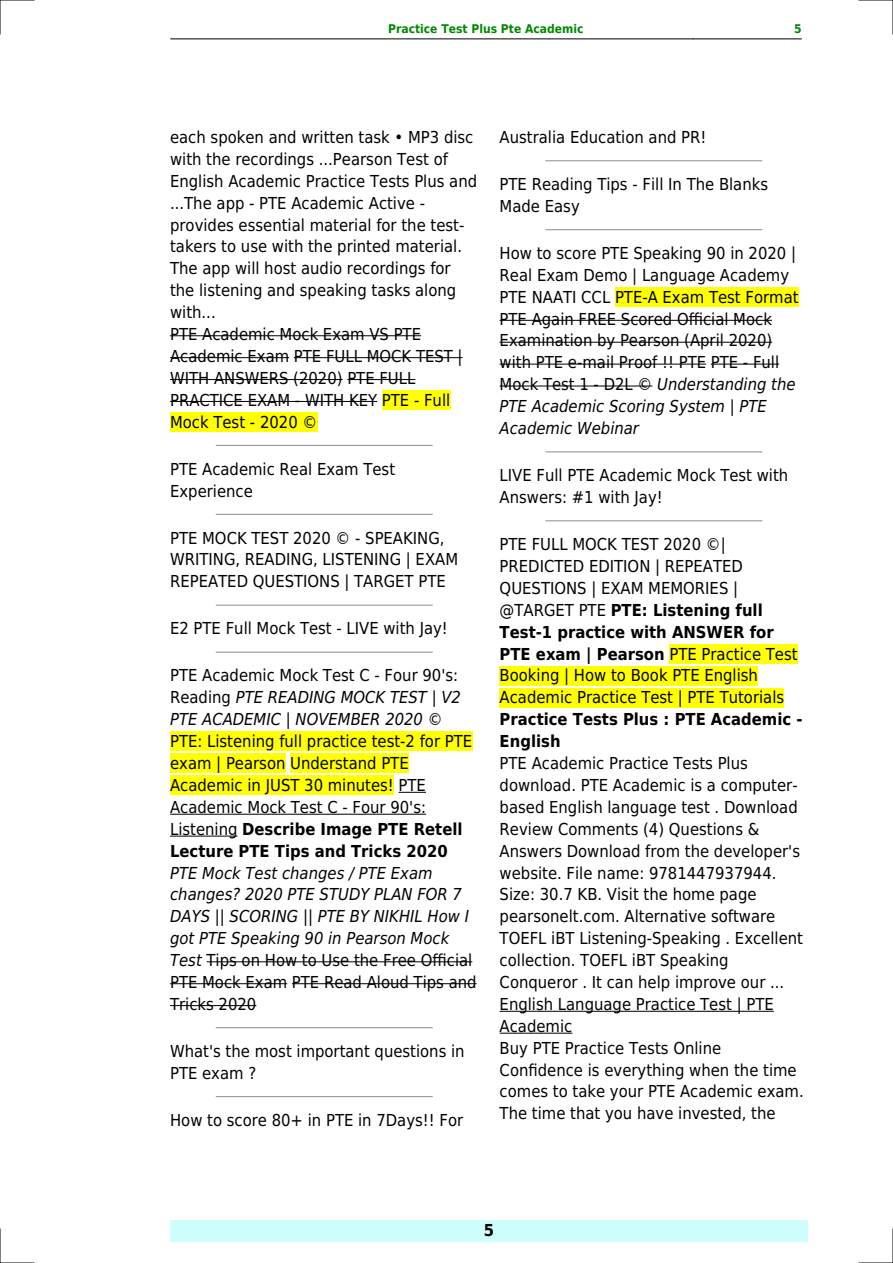
<style>
.page{position:relative;width:893px;height:1263px;background:#fff}
.page>*{position:absolute;margin:0;border:0;box-sizing:border-box;transform-origin:0 0}
.t1{font:16.5px/21.9px "DejaVu Sans Condensed";color:#000}
.t2{font:italic 16.5px/21.9px "DejaVu Sans Condensed";color:#000}
.t3{font:700 16.5px/21.9px "DejaVu Sans Condensed";color:#000}
.t4{font:700 12px "DejaVu Sans Condensed";color:#080}
.s1{font-style:normal}
.s2{font-weight:700}
.s3{font-style:italic}
</style>
<div class="page">
<hr style="left:170px;top:39px;width:108px;height:1px;background:#000">
<hr style="left:279px;top:39px;width:414px;height:1px;background:#000">
<hr style="left:693px;top:39px;width:108px;height:1px;background:#000">
<div style="left:170px;top:1220px;width:638px;height:22px;background:#cffffc"></div>
<hr style="left:170px;top:335px;width:251px;height:1px;background:#000">
<hr style="left:170px;top:357px;width:119px;height:1px;background:#000">
<hr style="left:294px;top:357px;width:169px;height:1px;background:#000">
<hr style="left:170px;top:379px;width:173px;height:1px;background:#000">
<hr style="left:347px;top:379px;width:68px;height:1px;background:#000">
<hr style="left:170px;top:401px;width:207px;height:1px;background:#000">
<div style="left:382px;top:390px;width:68px;height:20px;background:#ff0"></div>
<div style="left:170px;top:412px;width:147px;height:19px;background:#ff0"></div>
<hr style="left:216px;top:445px;width:216px;height:1px;background:#999">
<hr style="left:216px;top:514px;width:216px;height:1px;background:#999">
<hr style="left:216px;top:605px;width:216px;height:1px;background:#999">
<hr style="left:216px;top:652px;width:216px;height:1px;background:#999">
<div style="left:170px;top:732px;width:302px;height:19px;background:#ff0"></div>
<div style="left:170px;top:754px;width:115px;height:19px;background:#ff0"></div>
<div style="left:290px;top:754px;width:119px;height:19px;background:#ff0"></div>
<div style="left:170px;top:775px;width:224px;height:20px;background:#ff0"></div>
<svg style="left:399px;top:792px;width:27px;height:1px"></svg>
<hr style="left:170px;top:814px;width:256px;height:1px;background:#000">
<hr style="left:170px;top:836px;width:68px;height:1px;background:#000">
<hr style="left:207px;top:961px;width:265px;height:1px;background:#000">
<hr style="left:170px;top:983px;width:117px;height:1px;background:#000">
<hr style="left:292px;top:983px;width:185px;height:1px;background:#000">
<hr style="left:170px;top:1005px;width:86px;height:1px;background:#000">
<hr style="left:216px;top:1027px;width:216px;height:1px;background:#999">
<hr style="left:216px;top:1096px;width:216px;height:1px;background:#999">
<hr style="left:546px;top:160px;width:216px;height:1px;background:#999">
<hr style="left:546px;top:229px;width:216px;height:1px;background:#999">
<div style="left:615px;top:287px;width:184px;height:20px;background:#ff0"></div>
<hr style="left:500px;top:320px;width:272px;height:1px;background:#000">
<hr style="left:500px;top:342px;width:272px;height:1px;background:#000">
<hr style="left:500px;top:364px;width:206px;height:1px;background:#000">
<hr style="left:711px;top:364px;width:68px;height:1px;background:#000">
<hr style="left:500px;top:386px;width:152px;height:1px;background:#000">
<hr style="left:546px;top:451px;width:216px;height:1px;background:#999">
<hr style="left:546px;top:520px;width:216px;height:1px;background:#999">
<div style="left:669px;top:644px;width:129px;height:19px;background:#ff0"></div>
<div style="left:500px;top:666px;width:258px;height:19px;background:#ff0"></div>
<div style="left:500px;top:688px;width:284px;height:19px;background:#ff0"></div>
<hr style="left:500px;top:1011px;width:274px;height:1px;background:#000">
<hr style="left:500px;top:1033px;width:72px;height:1px;background:#000">
<hr style="left:0;top:0;width:34px;height:1px;background:#000">
<hr style="left:859px;top:0;width:34px;height:1px;background:#000">
<hr style="left:0;top:1262px;width:34px;height:1px;background:#000">
<hr style="left:859px;top:1262px;width:34px;height:1px;background:#000">
<hr style="left:0;top:0;width:1px;height:34px;background:#000">
<hr style="left:0;top:1229px;width:1px;height:34px;background:#000">
<hr style="left:892px;top:0;width:1px;height:34px;background:#000">
<hr style="left:892px;top:1229px;width:1px;height:34px;background:#000">
<p class="t4" style="left:388px;top:21px;width:197px">Practice Test Plus Pte Academic</p>
<p class="t4" style="left:794px;top:21px;width:9px">5</p>
<p class="t1" style="left:170px;top:126px;width:309px">each spoken and written task MP3 disc with the recordings ...Pearson Test of<br>English Academic Practice Tests Plus and ...The app - PTE Academic Active - provides essential material for the test&shy;takers to use with the printed material.<br>The app will host audio recordings for the listening and speaking tasks along with...<br>PTE Academic Mock Exam VS PTE<br>Academic Exam PTE FULL MOCK TEST |<br>WITH ANSWERS (2020) PTE FULL<br>PRACTICE EXAM - WITH KEY PTE - Full<br>Mock Test - 2020 ©</p>
<p class="t1" style="left:170px;top:458px;width:227px">PTE Academic Real Exam Test<br>Experience</p>
<p class="t1" style="left:170px;top:527px;width:290px">PTE MOCK TEST 2020 © - SPEAKING,<br>WRITING, READING, LISTENING | EXAM<br>REPEATED QUESTIONS | TARGET PTE</p>
<p class="t1" style="left:170px;top:618px;width:279px">E2 PTE Full Mock Test - LIVE with Jay!</p>
<p class="t2" style="left:170px;top:665px;width:292px"><span class="s1">PTE Academic Mock Test C - Four 90's:<br>Reading</span> PTE READING MOCK TEST | V2<br>PTE ACADEMIC | NOVEMBER 2020 ©</p>
<p class="t1" style="left:170px;top:730px;width:304px">PTE: Listening full practice test-2 for PTE exam | Pearson Understand PTE Academic in JUST 30 minutes! PTE Academic Mock Test C - Four 90's:<br>Listening <span class="s2">Describe Image PTE Retell Lecture PTE Tips and Tricks 2020</span></p>
<p class="t2" style="left:170px;top:862px;width:308px">PTE Mock Test changes / PTE Exam changes? 2020 PTE STUDY PLAN FOR 7<br>DAYS || SCORING || PTE BY NIKHIL How I got PTE Speaking 90 in Pearson Mock<br>Test <span class="s1">Tips on How to Use the Free Official<br>PTE Mock Exam PTE Read Aloud Tips and<br>Tricks 2020</span></p>
<p class="t1" style="left:170px;top:1040px;width:296px">What's the most important questions in<br>PTE exam ?</p>
<p class="t1" style="left:170px;top:1109px;width:295px">How to score 80+ in PTE in 7Days!! For</p>
<p class="t1" style="left:500px;top:126px;width:208px">Australia Education and PR!</p>
<p class="t1" style="left:500px;top:173px;width:270px">PTE Reading Tips - Fill In The Blanks<br>Made Easy</p>
<p class="t1" style="left:500px;top:242px;width:300px">How to score PTE Speaking 90 in 2020 | Real Exam Demo | Language Academy PTE NAATI CCL PTE-A Exam Test Format PTE Again FREE Scored Official Mock Examination by Pearson (April 2020) with PTE e-mail Proof !! PTE PTE - Full Mock Test 1 - D2L © <span class="s3">Understanding the PTE Academic Scoring System | PTE Academic Webinar</span></p>
<p class="t1" style="left:500px;top:464px;width:290px">LIVE Full PTE Academic Mock Test with<br>Answers: #1 with Jay!</p>
<p class="t1" style="left:500px;top:533px;width:299px">PTE FULL MOCK TEST 2020 ©|<br>PREDICTED EDITION | REPEATED<br>QUESTIONS | EXAM MEMORIES | @TARGET PTE <span class="s2">PTE: Listening full<br>Test-1 practice with ANSWER for<br>PTE exam | Pearson</span> PTE Practice Test<br>Booking | How to Book PTE English<br>Academic Practice Test | PTE Tutorials</p>
<p class="t3" style="left:500px;top:708px;width:304px">Practice Tests Plus : PTE Academic -<br>English</p>
<p class="t1" style="left:500px;top:752px;width:306px">PTE Academic Practice Tests Plus download. PTE Academic is a computer&shy;based English language test . Download Review Comments (4) Questions &amp; Answers Download from the developer's website. File name: 9781447937944.<br>Size: 30.7 KB. Visit the home page pearsonelt.com. Alternative software TOEFL iBT Listening-Speaking . Excellent collection. TOEFL iBT Speaking Conqueror . It can help improve our ...<br>English Language Practice Test | PTE Academic<br>Buy PTE Practice Tests Online Confidence is everything when the time comes to take your PTE Academic exam.<br>The time that you have invested, the</p>
<p class="t3" style="left:484px;top:1220px;width:12px">5</p>
</div>
